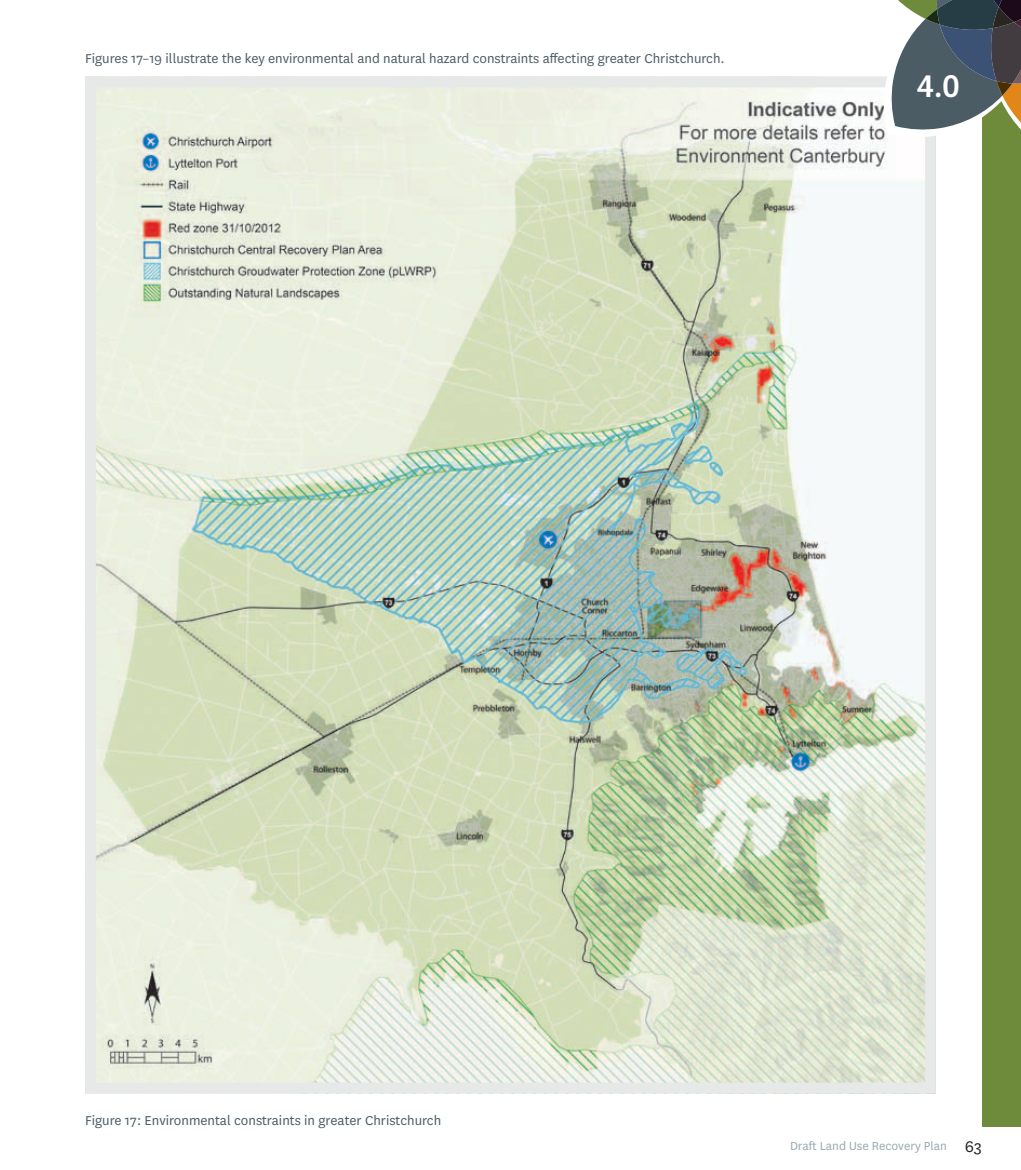
<style>
.page{position:relative;width:1021px;height:1170px;background:#fff}
.page>*{position:absolute;margin:0;border:0;box-sizing:border-box;transform-origin:0 0}
.t1{font:600 31.5px "Ronnia";color:#fff}
.t2{font:15px "National";color:#4c5c65}
.t3{font:13.5px "National";color:#9aa8b0}
.s1{font-size:18px;color:#231f20}
</style>
<div class="page">
<img style="left:97px;top:89px;width:826px;height:992px">
<div style="left:85px;top:77px;width:850px;height:1016px;border:11px solid #e7e8e8"></div>
<div style="left:982px;top:77px;width:38px;height:1049px;background:#6d8b3a"></div>
<svg style="left:853px;top:0;width:167px;height:167px"></svg>
<p class="t2" style="left:85px;top:49px;width:641px">Figures 17–19 illustrate the key environmental and natural hazard constraints affecting greater Christchurch.</p>
<h1 class="t1" style="left:916px;top:66px;width:45px">4.0</h1>
<p class="t2" style="left:85px;top:1110px;width:358px">Figure 17: Environmental constraints in greater Christchurch</p>
<p class="t3" style="left:790px;top:1137px;width:193px">Draft Land Use Recovery Plan <span class="s1">63</span></p>
</div>
